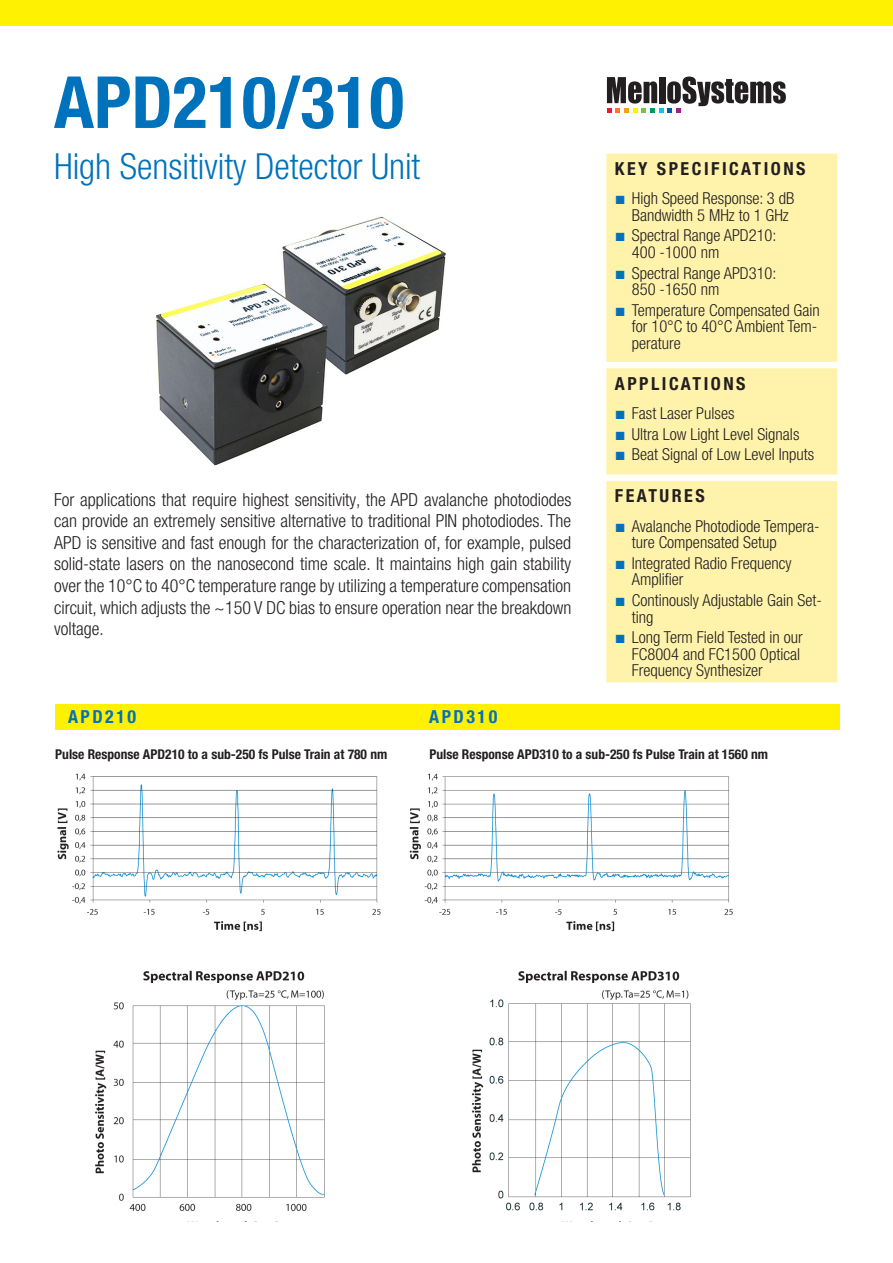
<style>
.page{position:relative;width:893px;height:1263px;background:#fff}
.page>*{position:absolute;margin:0;border:0;box-sizing:border-box;transform-origin:0 0}
.t1{font:700 condensed 72px "Helvetica Neue LT Pro";color:#0072bc}
.Subtitle{font:300 condensed 36px "Helvetica Neue LT Pro";color:#0072bc}
.t2{font:300 condensed 18px/21.6px "Helvetica Neue LT Pro";color:#231f20;text-align:justify}
.Paragraph_Title_2{font:700 condensed 18px "Helvetica Neue LT Pro";letter-spacing:.14em;color:#231f20}
.Paragraph_Title_2-2{font:700 condensed 18px "Helvetica Neue LT Pro";letter-spacing:.14em;color:#0072bc}
.t3{font:300 condensed 16.5px/16.5px "Helvetica Neue LT Pro";color:#231f20}
.t4{font:700 condensed 13.5px "Helvetica Neue LT Pro";color:#231f20}
.s1{font-family:"Times New Roman";font-weight:400;font-stretch:normal;font-size:18px;color:#0072bc}
</style>
<div class="page">
<div style="left:0;top:0;width:893px;height:26px;background:#fff101"></div>
<svg style="left:607px;top:77px;width:179px;height:36px"></svg>
<img style="left:155px;top:216px;width:291px;height:250px">
<div style="left:606px;top:153px;width:231px;height:529px;background:#fff3ac"></div>
<div style="left:55px;top:704px;width:785px;height:25px;background:#fff101"></div>
<img style="left:57px;top:773px;width:675px;height:449px">
<p class="t1" style="left:54px;top:59px;width:351px">APD210/310</p>
<p class="Subtitle" style="left:54px;top:145px;width:368px">High Sensitivity Detector Unit</p>
<p class="t2" style="left:54px;top:488px;width:519px">For applications that require highest sensitivity, the APD avalanche photodiodes can provide an extremely sensitive alternative to traditional PIN photodiodes. The APD is sensitive and fast enough for the characterization of, for example, pulsed solid-state lasers on the nanosecond time scale. It maintains high gain stability over the 10°C to 40°C temperature range by utilizing a temperature compensation circuit, which adjusts the ~150 V DC bias to ensure operation near the breakdown voltage.</p>
<p class="Paragraph_Title_2" style="left:615px;top:158px;width:192px">KEY SPECIFICATIONS</p>
<p class="t3" style="left:632px;top:190px;width:164px;text-indent:-17px"><span class="s1">■</span> High Speed Response: 3 dB<br>Bandwidth 5 MHz to 1 GHz</p>
<p class="t3" style="left:632px;top:227px;width:146px;text-indent:-17px"><span class="s1">■</span> Spectral Range APD210:<br>400 -1000 nm</p>
<p class="t3" style="left:632px;top:264px;width:146px;text-indent:-17px"><span class="s1">■</span> Spectral Range APD310:<br>850 -1650 nm</p>
<p class="t3" style="left:632px;top:302px;width:190px;text-indent:-17px"><span class="s1">■</span> Temperature Compensated Gain for 10°C to 40°C Ambient Tem&shy;perature</p>
<p class="Paragraph_Title_2" style="left:615px;top:372px;width:132px">APPLICATIONS</p>
<p class="t3" style="left:615px;top:405px;width:121px"><span class="s1">■</span> Fast Laser Pulses</p>
<p class="t3" style="left:615px;top:425px;width:186px"><span class="s1">■</span> Ultra Low Light Level Signals</p>
<p class="t3" style="left:615px;top:446px;width:201px"><span class="s1">■</span> Beat Signal of Low Level Inputs</p>
<p class="Paragraph_Title_2" style="left:615px;top:485px;width:91px">FEATURES</p>
<p class="t3" style="left:632px;top:517px;width:189px;text-indent:-17px"><span class="s1">■</span> Avalanche Photodiode Tempera&shy;ture Compensated Setup</p>
<p class="t3" style="left:632px;top:555px;width:161px;text-indent:-17px"><span class="s1">■</span> Integrated Radio Frequency<br>Amplifier</p>
<p class="t3" style="left:632px;top:592px;width:191px;text-indent:-17px"><span class="s1">■</span> Continously Adjustable Gain Set&shy;ting</p>
<p class="t3" style="left:632px;top:629px;width:172px;text-indent:-17px"><span class="s1">■</span> Long Term Field Tested in our<br>FC8004 and FC1500 Optical<br>Frequency Synthesizer</p>
<p class="Paragraph_Title_2-2" style="left:68px;top:706px;width:70px">APD210</p>
<p class="Paragraph_Title_2-2" style="left:429px;top:706px;width:70px">APD310</p>
<p class="t4" style="left:55px;top:746px;width:334px">Pulse Response APD210 to a sub-250 fs Pulse Train at 780 nm</p>
<p class="t4" style="left:429px;top:746px;width:340px">Pulse Response APD310 to a sub-250 fs Pulse Train at 1560 nm</p>
</div>
